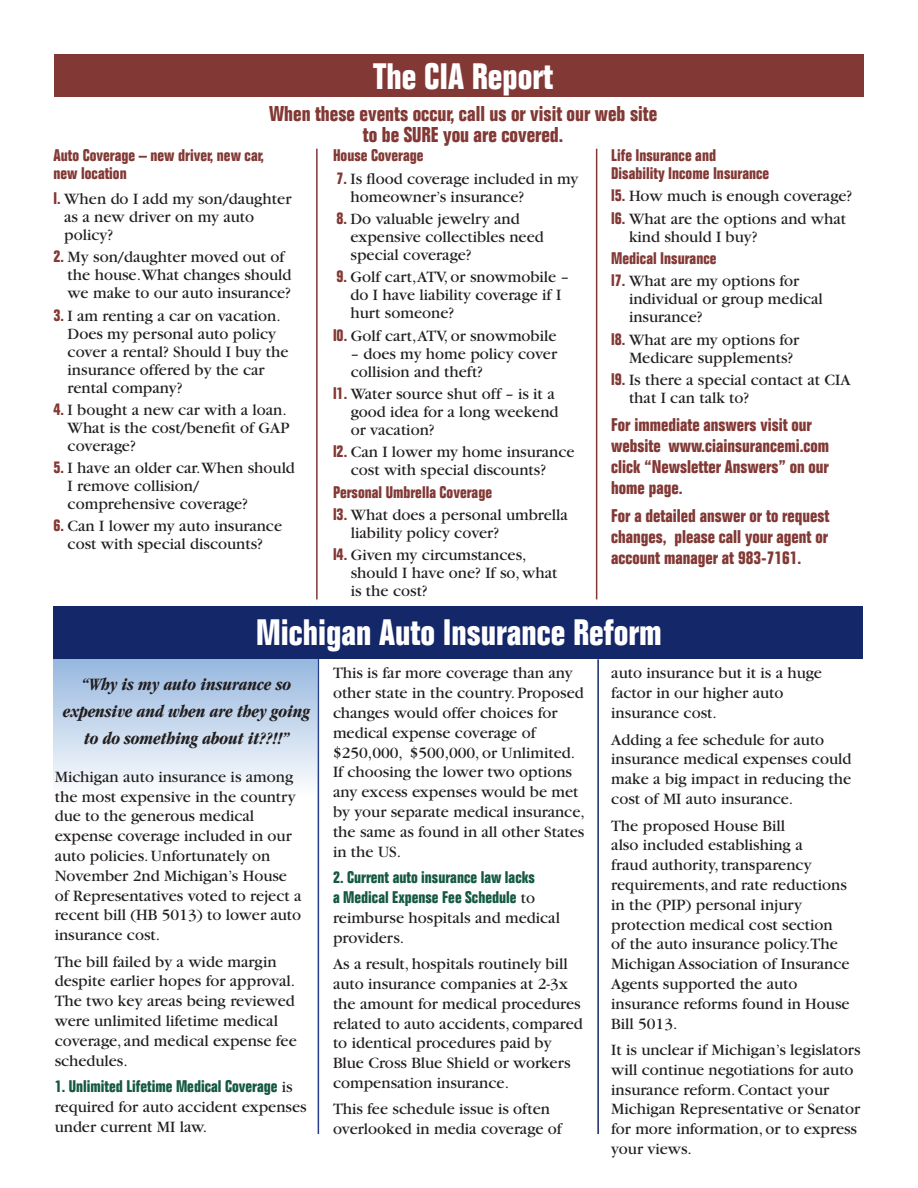
<style>
.page{position:relative;width:918px;height:1188px;background:#fff}
.page>*{position:absolute;margin:0;border:0;box-sizing:border-box;transform-origin:0 0}
.t1{font:700 condensed 36px "Folio";color:#fff}
.t2{font:700 condensed 21px/21px "Folio";color:#823935;text-align:center}
.t3{font:700 condensed 18px/21px "Folio";color:#823935}
.t4{font:italic 700 condensed 18px/27px "Garamond";letter-spacing:-.01em;color:#231f20;text-align:center}
.t5{font:16.5px/19.8px "Garamond";color:#231f20}
.t6{font:700 condensed 16.5px/18px "Folio";color:#823935}
.t7{font:700 condensed 16.5px/19.8px "Folio";color:#145940}
.s1{font-family:"Folio";font-weight:700;font-stretch:condensed;color:#823935}
.s2{font-family:"Garamond";font-weight:400;font-stretch:normal;color:#231f20}
</style>
<div class="page">
<hr style="left:318px;top:655px;width:1px;height:479px;background:#253f8e">
<hr style="left:316px;top:149px;width:2px;height:450px;background:#823935">
<hr style="left:596px;top:149px;width:1px;height:450px;background:#823935">
<hr style="left:597px;top:659px;width:2px;height:475px;background:#142768">
<svg style="left:54px;top:659px;width:264px;height:137px;background:#c9daee"></svg>
<div style="left:54px;top:607px;width:809px;height:52px;background:#142768"></div>
<div style="left:54px;top:54px;width:810px;height:43px;background:#823935"></div>
<h1 class="t1" style="left:373px;top:56px;width:181px">The CIA Report</h1>
<p class="t2" style="left:269px;top:103px;width:390px">When these events occur, call us or visit our web site to be SURE you are covered.</p>
<p class="t6" style="left:54px;top:147px;width:212px">Auto Coverage – new driver, new car, new location</p>
<p class="t5" style="left:64px;top:190px;width:229px;line-height:18px;text-indent:-11px"><span class="s1">l.</span> When do I add my son/daughter as a new driver on my auto policy?</p>
<p class="t5" style="left:68px;top:248px;width:225px;line-height:18px;text-indent:-14px"><span class="s1">2.</span> My son/daughter moved out of the house.What changes should we make to our auto insurance?</p>
<p class="t5" style="left:68px;top:307px;width:223px;line-height:18px;text-indent:-14px"><span class="s1">3.</span> I am renting a car on vacation.<br>Does my personal auto policy cover a rental? Should I buy the insurance offered by the car rental company?</p>
<p class="t5" style="left:68px;top:401px;width:223px;line-height:18px;text-indent:-14px"><span class="s1">4.</span> I bought a new car with a loan.<br>What is the cost/benefit of GAP coverage?</p>
<p class="t5" style="left:68px;top:459px;width:229px;line-height:18px;text-indent:-14px"><span class="s1">5.</span> I have an older car.When should<br>I remove collision/ comprehensive coverage?</p>
<p class="t5" style="left:54px;top:518px;width:230px;line-height:18px;text-align:center"><span class="s1">6.</span> Can I lower my auto insurance cost with special discounts?</p>
<p class="t6" style="left:333px;top:147px;width:92px">House Coverage</p>
<p class="t5" style="left:351px;top:170px;width:229px;line-height:18px;text-indent:-14px"><span class="s1">7.</span> Is flood coverage included in my homeowner’s insurance?</p>
<p class="t5" style="left:351px;top:210px;width:195px;line-height:18px;text-indent:-14px"><span class="s1">8.</span> Do valuable jewelry and expensive collectibles need special coverage?</p>
<p class="t5" style="left:351px;top:268px;width:220px;line-height:18px;text-indent:-14px"><span class="s1">9.</span> Golf cart,ATV, or snowmobile – do I have liability coverage if I hurt someone?</p>
<p class="t5" style="left:333px;top:326px;width:225px"><span class="s1">l0.</span> Golf cart,ATV, or snowmobile</p>
<p class="t5" style="left:351px;top:345px;width:208px;line-height:18px">– does my home policy cover collision and theft?</p>
<p class="t5" style="left:351px;top:385px;width:209px;line-height:18px;text-indent:-18px"><span class="s1">l1.</span> Water source shut off – is it a good idea for a long weekend or vacation?</p>
<p class="t5" style="left:351px;top:443px;width:225px;line-height:18px;text-indent:-18px"><span class="s1">l2.</span> Can I lower my home insurance cost with special discounts?</p>
<p class="t6" style="left:333px;top:483px;width:161px">Personal Umbrella Coverage</p>
<p class="t5" style="left:351px;top:506px;width:219px;line-height:18px;text-indent:-18px"><span class="s1">l3.</span> What does a personal umbrella liability policy cover?</p>
<p class="t5" style="left:351px;top:546px;width:208px;line-height:18px;text-indent:-18px"><span class="s1">l4.</span> Given my circumstances, should I have one? If so, what is the cost?</p>
<p class="t6" style="left:611px;top:147px;width:159px">Life Insurance and<br>Disability Income Insurance</p>
<p class="t5" style="left:611px;top:185px;width:243px;line-height:22.4px"><span class="s1">l5.</span> How much is enough coverage? <span class="s1">l6.</span> What are the options and what</p>
<p class="t5" style="left:629px;top:227px;width:130px">kind should I buy?</p>
<p class="t6" style="left:611px;top:250px;width:107px">Medical Insurance</p>
<p class="t5" style="left:629px;top:272px;width:195px;line-height:18px;text-indent:-18px"><span class="s1">l7.</span> What are my options for individual or group medical insurance?</p>
<p class="t5" style="left:629px;top:331px;width:172px;line-height:18px;text-indent:-18px"><span class="s1">l8.</span> What are my options for<br>Medicare supplements?</p>
<p class="t5" style="left:629px;top:371px;width:223px;line-height:18px;text-indent:-18px"><span class="s1">l9.</span> Is there a special contact at CIA that I can talk to?</p>
<p class="t3" style="left:611px;top:414px;width:219px">For immediate answers visit our website www.ciainsurancemi.com click “Newsletter Answers” on our home page.</p>
<p class="t3" style="left:611px;top:505px;width:220px;text-align:justify">For a detailed answer or to request changes, please call your agent or account manager at 983-7161.</p>
<h1 class="t1" style="left:256px;top:613px;width:407px">Michigan Auto Insurance Reform</h1>
<p class="t4" style="left:63px;top:671px;width:249px">“Why is my auto insurance so expensive and when are they going to do something about it??!!”</p>
<p class="t5" style="left:333px;top:664px;width:253px">This is far more coverage than any other state in the country. Proposed changes would offer choices for medical expense coverage of $250,000, $500,000, or Unlimited.<br>If choosing the lower two options any excess expenses would be met by your separate medical insurance, the same as found in all other States in the US.</p>
<p class="t7" style="left:333px;top:868px;width:204px">2. Current auto insurance law lacks a Medical Expense Fee Schedule <span class="s2">to</span></p>
<p class="t5" style="left:333px;top:908px;width:229px">reimburse hospitals and medical providers.</p>
<p class="t5" style="left:333px;top:954px;width:251px">As a result, hospitals routinely bill auto insurance companies at 2-3x the amount for medical procedures related to auto accidents, compared to identical procedures paid by Blue Cross Blue Shield or workers compensation insurance.</p>
<p class="t5" style="left:333px;top:1100px;width:230px">This fee schedule issue is often overlooked in media coverage of</p>
<p class="t5" style="left:611px;top:664px;width:212px">auto insurance but it is a huge factor in our higher auto insurance cost.</p>
<p class="t5" style="left:611px;top:730px;width:242px">Adding a fee schedule for auto insurance medical expenses could make a big impact in reducing the cost of MI auto insurance.</p>
<p class="t5" style="left:611px;top:816px;width:240px">The proposed House Bill<br>also included establishing a<br>fraud authority, transparency requirements, and rate reductions in the (PIP) personal injury protection medical cost section of the auto insurance policy.The<br>Michigan Association of Insurance<br>Agents supported the auto insurance reforms found in House<br>Bill 5013.</p>
<p class="t5" style="left:611px;top:1040px;width:251px">It is unclear if Michigan’s legislators will continue negotiations for auto insurance reform. Contact your<br>Michigan Representative or Senator for more information, or to express your views.</p>
<p class="t5" style="left:55px;top:767px;width:248px">Michigan auto insurance is among the most expensive in the country due to the generous medical expense coverage included in our auto policies. Unfortunately on<br>November 2nd Michigan’s House of Representatives voted to reject a recent bill (HB 5013) to lower auto insurance cost.</p>
<p class="t5" style="left:55px;top:952px;width:244px">The bill failed by a wide margin despite earlier hopes for approval.<br>The two key areas being reviewed were unlimited lifetime medical coverage, and medical expense fee schedules.</p>
<p class="t7" style="left:55px;top:1077px;width:240px">1. Unlimited Lifetime Medical Coverage <span class="s2">is</span></p>
<p class="t5" style="left:55px;top:1097px;width:253px">required for auto accident expenses under current MI law.</p>
</div>
